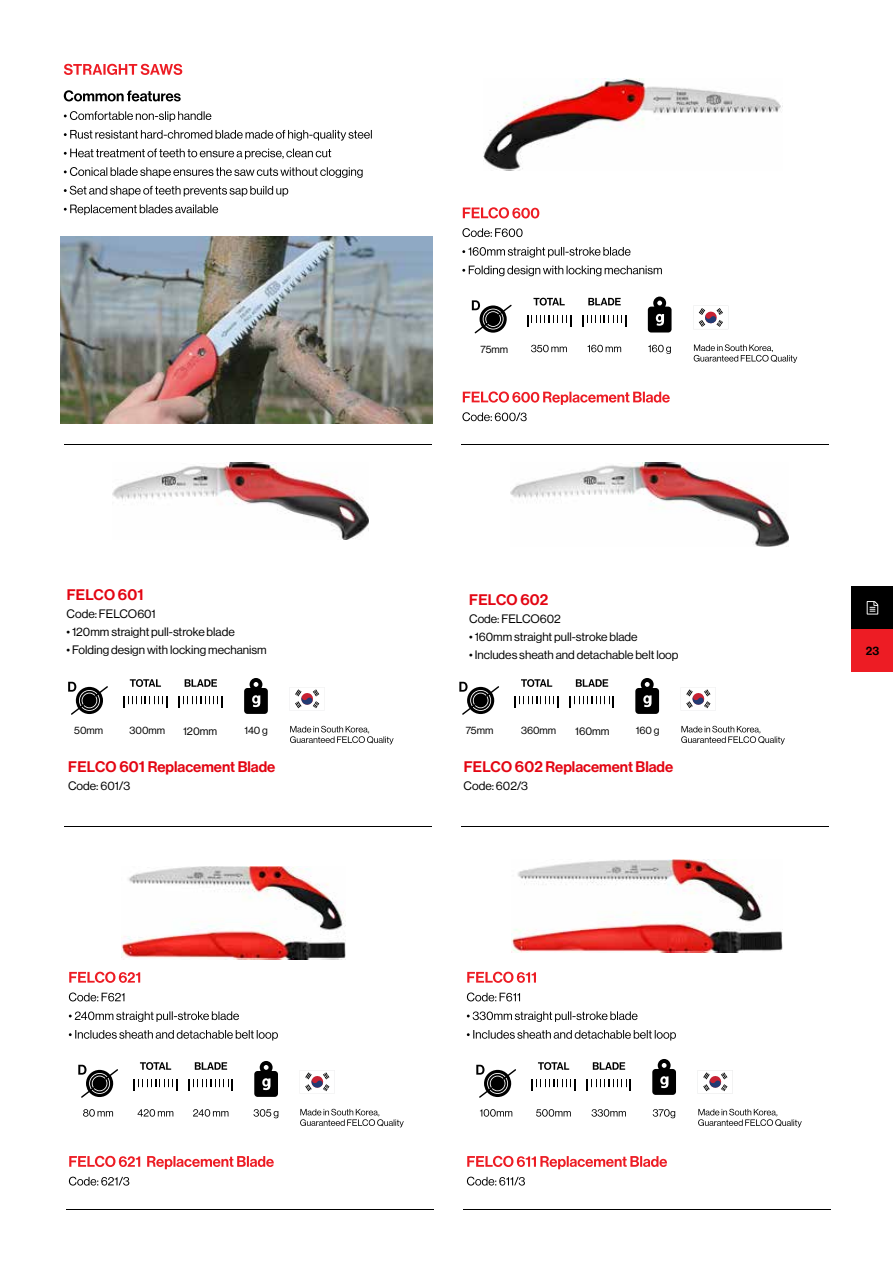
<style>
.page{position:relative;width:893px;height:1263px;background:#fff}
.page>*{position:absolute;margin:0;border:0;box-sizing:border-box;transform-origin:0 0}
.t1{font:15px "N Haas Grotesk DS Pro 65 Md";color:#e30512}
.t2{font:12px "N Haas Grotesk DS Pro 55 Rg";color:#000}
.t3{font:12px "N Haas Grotesk DS Pro 65 Md";color:#000}
.t4{font:10.95px "N Haas Grotesk DS Pro 55 Rg";color:#000}
.t5{font:10.5px "N Haas Grotesk DS Pro 55 Rg";color:#000}
</style>
<div class="page">
<img style="left:61px;top:236px;width:372px;height:187px">
<img style="left:483px;top:78px;width:298px;height:93px">
<img style="left:121px;top:866px;width:224px;height:93px">
<img style="left:512px;top:859px;width:270px;height:93px">
<svg style="left:463px;top:207px;width:76px;height:11px"></svg>
<svg style="left:462px;top:228px;width:61px;height:9px"></svg>
<svg style="left:462px;top:247px;width:169px;height:11px"></svg>
<svg style="left:462px;top:266px;width:200px;height:10px"></svg>
<svg style="left:472px;top:300px;width:40px;height:33px"></svg>
<svg style="left:533px;top:298px;width:32px;height:8px"></svg>
<svg style="left:527px;top:315px;width:45px;height:12px"></svg>
<svg style="left:588px;top:298px;width:33px;height:7px"></svg>
<svg style="left:582px;top:315px;width:45px;height:12px"></svg>
<svg style="left:648px;top:297px;width:23px;height:35px"></svg>
<svg style="left:693px;top:306px;width:30px;height:23px"></svg>
<svg style="left:531px;top:345px;width:36px;height:7px"></svg>
<svg style="left:587px;top:345px;width:34px;height:7px"></svg>
<svg style="left:648px;top:345px;width:23px;height:9px"></svg>
<svg style="left:694px;top:344px;width:103px;height:19px"></svg>
<svg style="left:463px;top:391px;width:207px;height:14px"></svg>
<svg style="left:462px;top:412px;width:65px;height:9px"></svg>
<svg style="left:64px;top:64px;width:118px;height:11px"></svg>
<svg style="left:64px;top:90px;width:117px;height:11px"></svg>
<svg style="left:64px;top:111px;width:147px;height:11px"></svg>
<svg style="left:64px;top:130px;width:308px;height:11px"></svg>
<svg style="left:64px;top:149px;width:267px;height:10px"></svg>
<svg style="left:64px;top:167px;width:299px;height:11px"></svg>
<svg style="left:64px;top:186px;width:224px;height:10px"></svg>
<svg style="left:64px;top:205px;width:154px;height:10px"></svg>
<svg style="left:69px;top:972px;width:71px;height:11px"></svg>
<svg style="left:69px;top:992px;width:55px;height:9px"></svg>
<svg style="left:69px;top:1011px;width:170px;height:11px"></svg>
<svg style="left:69px;top:1030px;width:209px;height:10px"></svg>
<svg style="left:78px;top:1065px;width:40px;height:33px"></svg>
<svg style="left:140px;top:1062px;width:31px;height:8px"></svg>
<svg style="left:133px;top:1079px;width:45px;height:12px"></svg>
<svg style="left:195px;top:1062px;width:32px;height:8px"></svg>
<svg style="left:188px;top:1079px;width:45px;height:12px"></svg>
<svg style="left:254px;top:1061px;width:24px;height:36px"></svg>
<svg style="left:305px;top:1070px;width:30px;height:22px"></svg>
<svg style="left:83px;top:1109px;width:30px;height:8px"></svg>
<svg style="left:138px;top:1109px;width:35px;height:8px"></svg>
<svg style="left:193px;top:1109px;width:35px;height:8px"></svg>
<svg style="left:253px;top:1109px;width:25px;height:9px"></svg>
<svg style="left:300px;top:1109px;width:104px;height:18px"></svg>
<svg style="left:69px;top:1156px;width:205px;height:13px"></svg>
<svg style="left:69px;top:1177px;width:60px;height:8px"></svg>
<svg style="left:467px;top:972px;width:69px;height:11px"></svg>
<svg style="left:467px;top:992px;width:53px;height:9px"></svg>
<svg style="left:467px;top:1011px;width:171px;height:11px"></svg>
<svg style="left:467px;top:1030px;width:209px;height:10px"></svg>
<svg style="left:476px;top:1065px;width:40px;height:33px"></svg>
<svg style="left:538px;top:1062px;width:31px;height:8px"></svg>
<svg style="left:531px;top:1079px;width:45px;height:12px"></svg>
<svg style="left:593px;top:1062px;width:32px;height:8px"></svg>
<svg style="left:586px;top:1079px;width:45px;height:12px"></svg>
<svg style="left:652px;top:1059px;width:24px;height:36px"></svg>
<svg style="left:698px;top:1070px;width:35px;height:23px"></svg>
<svg style="left:480px;top:1109px;width:32px;height:8px"></svg>
<svg style="left:536px;top:1109px;width:35px;height:8px"></svg>
<svg style="left:591px;top:1109px;width:35px;height:8px"></svg>
<svg style="left:653px;top:1109px;width:22px;height:9px"></svg>
<svg style="left:698px;top:1109px;width:104px;height:18px"></svg>
<svg style="left:467px;top:1156px;width:200px;height:13px"></svg>
<svg style="left:467px;top:1177px;width:58px;height:8px"></svg>
<hr style="left:461px;top:444px;width:368px;height:1px;background:#000">
<hr style="left:461px;top:826px;width:368px;height:1px;background:#000">
<hr style="left:463px;top:1209px;width:368px;height:1px;background:#000">
<hr style="left:64px;top:444px;width:368px;height:1px;background:#000">
<hr style="left:64px;top:826px;width:368px;height:1px;background:#000">
<hr style="left:66px;top:1209px;width:368px;height:1px;background:#000">
<svg style="left:68px;top:682px;width:40px;height:33px"></svg>
<svg style="left:130px;top:679px;width:31px;height:8px"></svg>
<svg style="left:123px;top:696px;width:45px;height:12px"></svg>
<svg style="left:185px;top:679px;width:32px;height:8px"></svg>
<svg style="left:178px;top:696px;width:45px;height:12px"></svg>
<svg style="left:244px;top:678px;width:24px;height:36px"></svg>
<svg style="left:295px;top:689px;width:25px;height:20px"></svg>
<svg style="left:290px;top:726px;width:104px;height:18px"></svg>
<svg style="left:459px;top:682px;width:40px;height:33px"></svg>
<svg style="left:521px;top:679px;width:31px;height:8px"></svg>
<svg style="left:514px;top:696px;width:45px;height:12px"></svg>
<svg style="left:576px;top:679px;width:32px;height:8px"></svg>
<svg style="left:569px;top:696px;width:45px;height:12px"></svg>
<svg style="left:635px;top:678px;width:24px;height:36px"></svg>
<svg style="left:686px;top:687px;width:30px;height:22px"></svg>
<svg style="left:681px;top:726px;width:104px;height:18px"></svg>
<img style="left:113px;top:462px;width:255px;height:78px">
<img style="left:510px;top:463px;width:278px;height:83px">
<div style="left:851px;top:586px;width:42px;height:43px;background:#000"></div>
<svg style="left:867px;top:601px;width:11px;height:13px"></svg>
<div style="left:851px;top:629px;width:42px;height:43px;background:#ed1c24"></div>
<p class="t1" style="left:67px;top:586px;width:78px">FELCO 601</p>
<p class="t2" style="left:67px;top:607px;width:91px">Code: FELCO601</p>
<p class="t2" style="left:67px;top:625px;width:170px">• 120mm straight pull-stroke blade</p>
<p class="t2" style="left:67px;top:643px;width:202px">• Folding design with locking mechanism</p>
<p class="t5" style="left:480px;top:343px;width:29px">75mm</p>
<p class="t1" style="left:469px;top:591px;width:81px">FELCO 602</p>
<p class="t2" style="left:469px;top:612px;width:93px">Code: FELCO602</p>
<p class="t2" style="left:469px;top:630px;width:170px">• 160mm straight pull-stroke blade</p>
<p class="t2" style="left:469px;top:648px;width:211px">• Includes sheath and detachable belt loop</p>
<p class="t5" style="left:74px;top:724px;width:30px">50mm</p>
<p class="t5" style="left:130px;top:724px;width:37px">300mm</p>
<p class="t4" style="left:183px;top:725px;width:36px">120mm</p>
<p class="t5" style="left:244px;top:724px;width:25px">140 g</p>
<p class="t5" style="left:466px;top:724px;width:29px">75mm</p>
<p class="t5" style="left:521px;top:724px;width:37px">360mm</p>
<p class="t4" style="left:575px;top:725px;width:36px">160mm</p>
<p class="t5" style="left:636px;top:724px;width:25px">160 g</p>
<p class="t1" style="left:68px;top:758px;width:209px">FELCO 601 Replacement Blade</p>
<p class="t2" style="left:68px;top:779px;width:64px">Code: 601/3</p>
<p class="t1" style="left:464px;top:758px;width:211px">FELCO 602 Replacement Blade</p>
<p class="t2" style="left:464px;top:779px;width:66px">Code: 602/3</p>
<p class="t3" style="left:866px;top:644px;width:15px">23</p>
</div>
